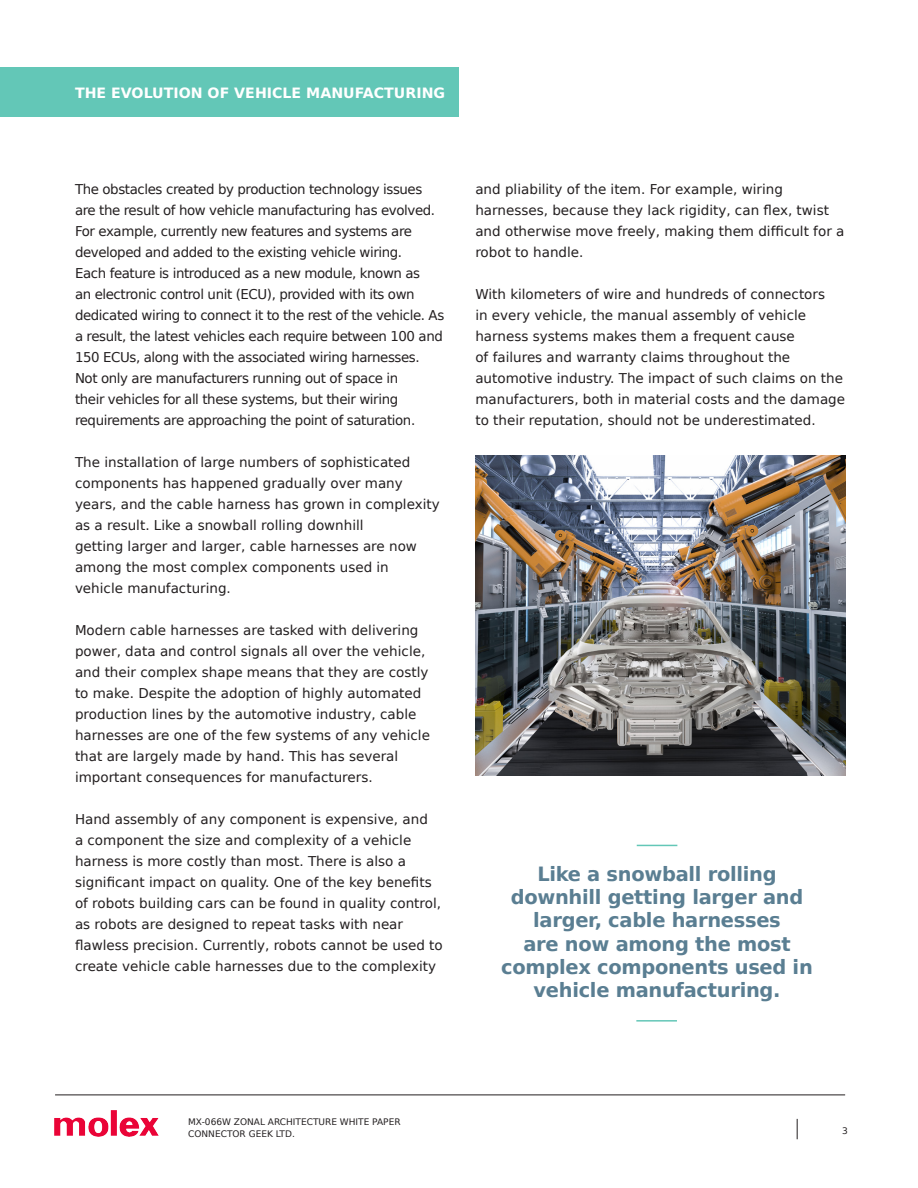
<style>
.page{position:relative;width:918px;height:1188px;background:#fff}
.page>*{position:absolute;margin:0;border:0;box-sizing:border-box;transform-origin:0 0}
.t1{font:700 19.65px/23.2px "Bitstream Vera Sans";letter-spacing:-.015em;color:#5a7e92;text-align:center}
.Green_Box_Section_Ti{font:700 14.25px "Bitstream Vera Sans";color:#fff}
.Body_Text{font:13.5px/21px "Bitstream Vera Sans";color:#231f20}
.Body_Text-2{font:13.5px/21px "Bitstream Vera Sans";letter-spacing:-.03em;color:#231f20}
.t2{font:9px/12px "Bitstream Vera Sans";color:#231f20}
</style>
<div class="page">
<img style="left:55px;top:1110px;width:103px;height:26px">
<svg style="left:797px;top:1119px;width:1px;height:20px"></svg>
<hr style="left:55px;top:1095px;width:790px;height:1px;background:#231f20">
<div style="left:0;top:68px;width:459px;height:49px;background:#63c7b7"></div>
<img style="left:475px;top:456px;width:370px;height:319px">
<hr style="left:637px;top:845px;width:40px;height:1px;background:#63c7b7">
<hr style="left:636px;top:1020px;width:41px;height:2px;background:#63c7b7">
<p class="Green_Box_Section_Ti" style="left:75px;top:85px;width:372px">THE EVOLUTION OF VEHICLE MANUFACTURING</p>
<p class="Body_Text-2" style="left:75px;top:179px;width:371px">The obstacles created by production technology issues are the result of how vehicle manufacturing has evolved.<br>For example, currently new features and systems are developed and added to the existing vehicle wiring.<br>Each feature is introduced as a new module, known as<br>an electronic control unit (ECU), provided with its own dedicated wiring to connect it to the rest of the vehicle. As a result, the latest vehicles each require between 100 and 150 ECUs, along with the associated wiring harnesses.<br>Not only are manufacturers running out of space in<br>their vehicles for all these systems, but their wiring requirements are approaching the point of saturation.</p>
<p class="Body_Text" style="left:75px;top:452px;width:366px">The installation of large numbers of sophisticated components has happened gradually over many years, and the cable harness has grown in complexity as a result. Like a snowball rolling downhill<br>getting larger and larger, cable harnesses are now among the most complex components used in vehicle manufacturing.</p>
<p class="Body_Text" style="left:75px;top:620px;width:357px">Modern cable harnesses are tasked with delivering power, data and control signals all over the vehicle, and their complex shape means that they are costly to make. Despite the adoption of highly automated production lines by the automotive industry, cable harnesses are one of the few systems of any vehicle that are largely made by hand. This has several important consequences for manufacturers.</p>
<p class="Body_Text" style="left:75px;top:809px;width:369px">Hand assembly of any component is expensive, and<br>a component the size and complexity of a vehicle harness is more costly than most. There is also a significant impact on quality. One of the key benefits of robots building cars can be found in quality control, as robots are designed to repeat tasks with near flawless precision. Currently, robots cannot be used to create vehicle cable harnesses due to the complexity</p>
<p class="Body_Text" style="left:475px;top:179px;width:371px">and pliability of the item. For example, wiring harnesses, because they lack rigidity, can flex, twist and otherwise move freely, making them difficult for a robot to handle.</p>
<p class="Body_Text" style="left:475px;top:284px;width:371px">With kilometers of wire and hundreds of connectors<br>in every vehicle, the manual assembly of vehicle harness systems makes them a frequent cause<br>of failures and warranty claims throughout the automotive industry. The impact of such claims on the manufacturers, both in material costs and the damage to their reputation, should not be underestimated.</p>
<p class="t1" style="left:501px;top:863px;width:313px">Like a snowball rolling downhill getting larger and larger, cable harnesses<br>are now among the most complex components used in vehicle manufacturing.</p>
<p class="t2" style="left:188px;top:1116px;width:214px">MX-066W ZONAL ARCHITECTURE WHITE PAPER<br>CONNECTOR GEEK LTD.</p>
<p class="t2" style="left:842px;top:1125px;width:7px">3</p>
</div>
